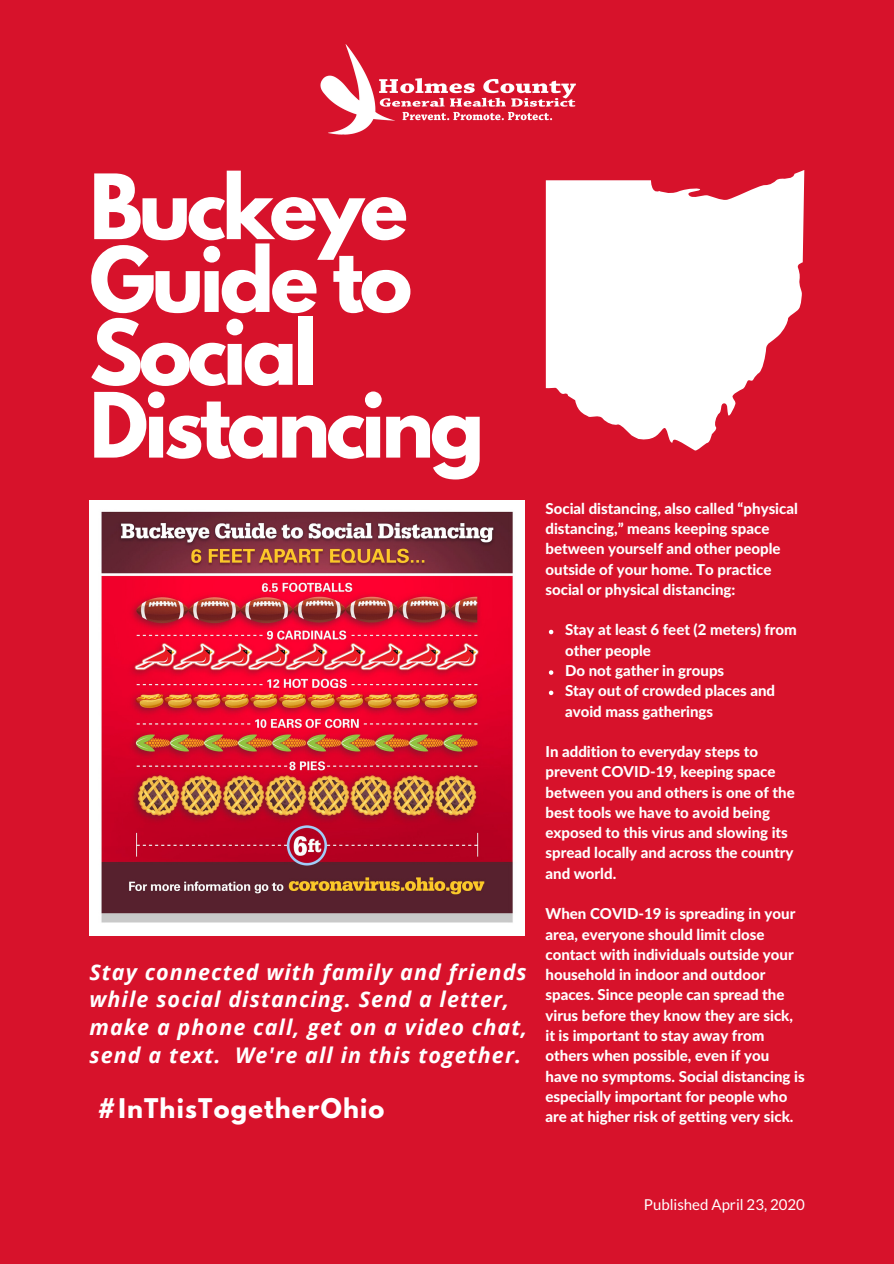
<style>
.page{position:relative;width:894px;height:1264px;background:#fff}
.page>*{position:absolute;margin:0;border:0;box-sizing:border-box;transform-origin:0 0}
.t1{font:700 79.65px/72.8px "League Spartan";letter-spacing:-.05em;color:#fff}
.t2{font:700 24px "League Spartan";letter-spacing:.05em;color:#fff}
.t3{font:italic 700 21.6px/27.6px "Open Sans";letter-spacing:.05em;color:#fff}
.t4{font:800 15px/20.2px "Lato Latin";color:#fff}
.t5{font:15px "Lato";color:#fff}
</style>
<div class="page">
<div style="left:0;top:0;width:893px;height:1263px;background:#d7122b"></div>
<svg style="left:545px;top:170px;width:259px;height:281px;fill:#fff"></svg>
<div style="left:644px;top:265px;width:50px;height:85px;background:#fff"></div>
<img style="left:89px;top:500px;width:435px;height:435px">
<img style="left:320px;top:44px;width:256px;height:91px">
<svg style="left:548px;top:629px;width:5px;height:5px"></svg>
<svg style="left:548px;top:670px;width:5px;height:5px"></svg>
<svg style="left:548px;top:690px;width:5px;height:5px"></svg>
<h1 class="t1" style="left:89px;top:181px;width:396px">Buckeye<br>Guide to<br>Social<br>Distancing</h1>
<h3 class="t3" style="left:89px;top:957px;width:439px">Stay connected with family and friends while social distancing. Send a letter, make a phone call, get on a video chat, send a text. We're all in this together.</h3>
<h2 class="t2" style="left:97px;top:1096px;width:289px">#InThisTogetherOhio</h2>
<p class="t4" style="left:545px;top:498px;width:254px">Social distancing, also called “physical distancing,” means keeping space between yourself and other people outside of your home. To practice social or physical distancing:</p>
<p class="t4" style="left:565px;top:619px;width:233px">Stay at least 6 feet (2 meters) from other people<br>Do not gather in groups<br>Stay out of crowded places and avoid mass gatherings</p>
<p class="t4" style="left:545px;top:741px;width:251px">In addition to everyday steps to prevent COVID-19, keeping space between you and others is one of the best tools we have to avoid being exposed to this virus and slowing its spread locally and across the country and world.</p>
<p class="t4" style="left:545px;top:903px;width:261px">When COVID-19 is spreading in your area, everyone should limit close contact with individuals outside your household in indoor and outdoor spaces. Since people can spread the virus before they know they are sick, it is important to stay away from others when possible, even if you have no symptoms. Social distancing is especially important for people who are at higher risk of getting very sick.</p>
<p class="t5" style="left:643px;top:1194px;width:163px">Published April 23, 2020</p>
</div>
